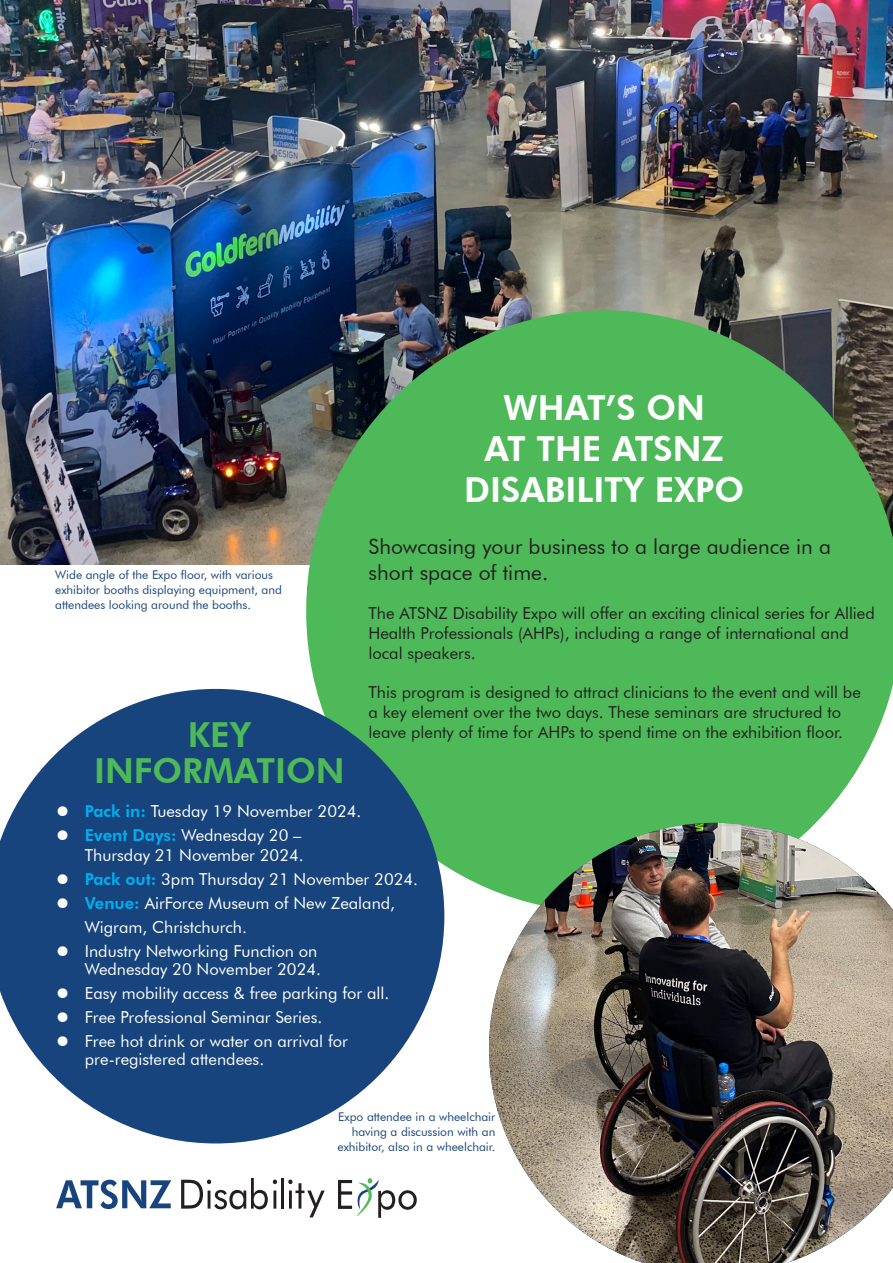
<style>
.page{position:relative;width:893px;height:1263px;background:#fff}
.page>*{position:absolute;margin:0;border:0;box-sizing:border-box;transform-origin:0 0}
.t1{font:800 34.5px "Futura BT";color:#fff}
.t2{font:800 34.5px "Futura BT";color:#4db958}
.t3{font:21px/25.2px "Futura BT";color:#231f20}
.t4{font:16.5px/18px "Futura BT";color:#fff;text-align:right}
.t5{font:16.5px/19.8px "Futura BT";color:#231f20}
.t6{font:12px/15px "Futura BT";color:#17447c}
.s1{font-family:"Sofia Pro"}
.s2{font-weight:800;color:#00aeef}
</style>
<div class="page">
<img style="left:0;top:0;width:893px;height:565px">
<svg style="left:306px;top:310px;width:587px;height:602px;background:#50ac5a"></svg>
<img style="left:489px;top:823px;width:404px;height:440px">
<svg style="left:0;top:689px;width:444px;height:454px;background:#3b658d"></svg>
<svg style="left:181px;top:1178px;width:96px;height:31px"></svg>
<hr style="left:281px;top:1178px;width:3px;height:30px;background:#231f20">
<svg style="left:288px;top:1179px;width:37px;height:38px"></svg>
<svg style="left:56px;top:1180px;width:115px;height:29px"></svg>
<svg style="left:338px;top:1178px;width:79px;height:40px"></svg>
<p class="t1" style="left:503px;top:386px;width:203px">WHAT’S ON</p>
<p class="t1" style="left:484px;top:428px;width:241px">AT THE ATSNZ</p>
<p class="t1" style="left:464px;top:469px;width:282px">DISABILITY EXPO</p>
<p class="t3" style="left:369px;top:534px;width:464px">Showcasing your business to a large audience in a short space of time.</p>
<p class="t5" style="left:369px;top:603px;width:508px">The ATSNZ Disability Expo will offer an exciting clinical series for Allied<br>Health Professionals (AHPs), including a range of international and local speakers.</p>
<p class="t5" style="left:369px;top:682px;width:494px">This program is designed to attract clinicians to the event and will be</p>
<p class="t5" style="left:369px;top:702px;width:474px">a key element over the two days. These seminars are structured to</p>
<p class="t6" style="left:55px;top:567px;width:228px">Wide angle of the Expo floor, with various exhibitor booths displaying equipment, and attendees looking around the booths.</p>
<p class="t2" style="left:188px;top:714px;width:64px">KEY</p>
<p class="t5" style="left:369px;top:722px;width:476px">leave plenty of time for AHPs to spend time on the exhibition floor.</p>
<p class="t2" style="left:94px;top:750px;width:252px">INFORMATION</p>
<p class="t4" style="left:56px;top:802px;width:307px"><span class="s1">⬤</span> <span class="s2">Pack in:</span> Tuesday 19 November 2024.</p>
<p class="t4" style="left:56px;top:826px;width:247px"><span class="s1">⬤</span> <span class="s2">Event Days:</span> Wednesday 20 –</p>
<p class="t4" style="left:85px;top:845px;width:220px">Thursday 21 November 2024.</p>
<p class="t4" style="left:56px;top:869px;width:363px"><span class="s1">⬤</span> <span class="s2">Pack out:</span> 3pm Thursday 21 November 2024.</p>
<p class="t4" style="left:56px;top:893px;width:340px"><span class="s1">⬤</span> <span class="s2">Venue:</span> AirForce Museum of New Zealand,</p>
<p class="t4" style="left:85px;top:917px;width:164px">Wigram, Christchurch.</p>
<p class="t4" style="left:56px;top:941px;width:266px"><span class="s1">⬤</span> Industry Networking Function on<br>Wednesday 20 November 2024.</p>
<p class="t4" style="left:56px;top:983px;width:335px"><span class="s1">⬤</span> Easy mobility access &amp; free parking for all.</p>
<p class="t4" style="left:56px;top:1007px;width:267px"><span class="s1">⬤</span> Free Professional Seminar Series.</p>
<p class="t4" style="left:56px;top:1031px;width:293px"><span class="s1">⬤</span> Free hot drink or water on arrival for</p>
<p class="t4" style="left:85px;top:1049px;width:181px">pre-registered attendees.</p>
<p class="t6" style="left:338px;top:1109px;width:159px;text-align:right">Expo attendee in a wheelchair having a discussion with an exhibitor, also in a wheelchair.</p>
</div>
